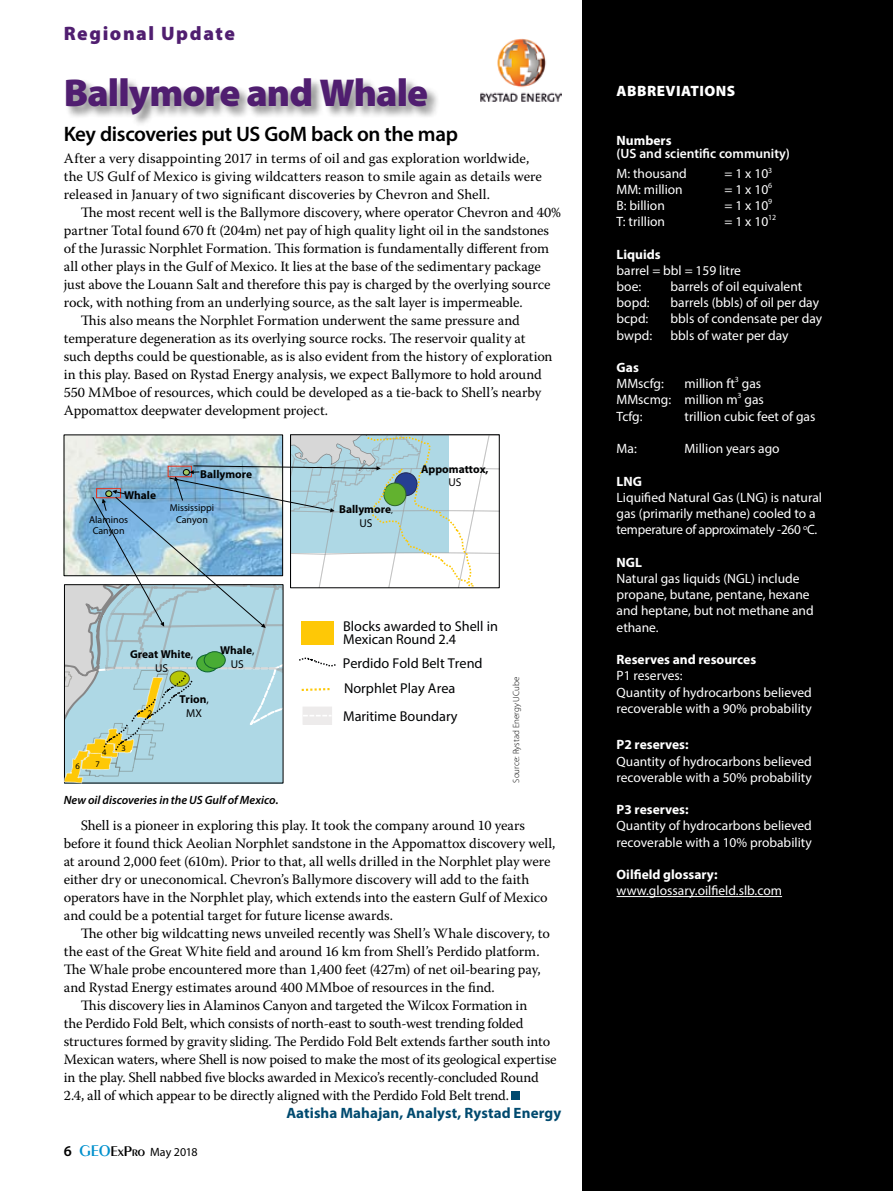
<style>
.page{position:relative;width:893px;height:1191px;background:#fff}
.page>*{position:absolute;margin:0;border:0;box-sizing:border-box;transform-origin:0 0}
.Title_01_24pt_BL{font:900 39px "Myriad Pro";letter-spacing:-.025em;color:#501e70}
.Subtitle_02_14pt_SB{font:600 21px "Myriad Pro";letter-spacing:-.02em;color:#000}
.Category_Header{font:900 19.5px "Myriad Pro";letter-spacing:.08em;color:#501e70}
.Author_Small_Byline{font:700 15px "Myriad Pro";letter-spacing:.005em;color:#004a6f}
.t1{font:900 15px "Myriad Pro";letter-spacing:.03em;color:#fff}
.Text{font:14.25px/18px "Warnock Pro";letter-spacing:-.01em;color:#000}
.Text_-_No_Indent{font:14.25px/18px "Warnock Pro";letter-spacing:.005em;color:#000}
.t2{font:14.25px/13.5px "Myriad Pro";color:#010203}
.t3{font:13.5px/16.2px "Myriad Pro";color:#fff}
.t4{font:700 13.5px "Myriad Pro";color:#fff}
.t5{font:600 13.5px/13.4px "Myriad Pro";color:#fff}
.t6{font:italic 600 12px "Myriad Pro";color:#000}
.t7{font:12px "Myriad Pro";letter-spacing:-.005em;color:#000}
.t8{font:700 11.4px/13.5px "Myriad Pro";color:#010203;text-align:center}
.t9{font:10.05px/11.4px "Myriad Pro";color:#010203;text-align:center}
.Photo_Credits{font:300 9px "Myriad Pro";letter-spacing:.01em;color:#000}
.t10{font:8.55px "Myriad Pro";color:#010203}
.s1{font-weight:400;font-size:8.55px}
.s2{font-weight:400}
.s3{font-weight:600;font-size:15px}
.s4{font-family:"Peignot";font-weight:600;font-size:16.5px;color:#0090cd}
.s5{font-family:"Peignot";font-weight:600;font-size:15px}
.s6{font-weight:700}
</style>
<div class="page">
<div style="left:583px;top:0;width:310px;height:1191px;background:#000"></div>
<hr style="left:617px;top:896px;width:165px;height:1px;background:#fff">
<div style="left:65px;top:77px;width:375px;height:50px;background:#000;opacity:.45"></div>
<img style="left:480px;top:38px;width:81px;height:64px">
<div style="left:512px;top:1091px;width:8px;height:8px;background:#004a6f"></div>
<svg style="left:63px;top:435px;width:436px;height:349px"></svg>
<p class="Category_Header" style="left:64px;top:22px;width:173px">Regional Update</p>
<p class="Title_01_24pt_BL" style="left:64px;top:70px;width:366px">Ballymore and Whale</p>
<p class="Subtitle_02_14pt_SB" style="left:64px;top:120px;width:396px">Key discoveries put US GoM back on the map</p>
<p class="Text_-_No_Indent" style="left:64px;top:149px;width:480px">After a very disappointing 2017 in terms of oil and gas exploration worldwide, the US Gulf of Mexico is giving wildcatters reason to smile again as details were released in January of two significant discoveries by Chevron and Shell.</p>
<p class="Text" style="left:64px;top:203px;width:499px;text-indent:17px">The most recent well is the Ballymore discovery, where operator Chevron and 40% partner Total found 670 ft (204m) net pay of high quality light oil in the sandstones of the Jurassic Norphlet Formation. This formation is fundamentally different from all other plays in the Gulf of Mexico. It lies at the base of the sedimentary package just above the Louann Salt and therefore this pay is charged by the overlying source rock, with nothing from an underlying source, as the salt layer is impermeable.</p>
<p class="Text" style="left:64px;top:311px;width:490px;text-indent:17px">This also means the Norphlet Formation underwent the same pressure and temperature degeneration as its overlying source rocks. The reservoir quality at such depths could be questionable, as is also evident from the history of exploration in this play. Based on Rystad Energy analysis, we expect Ballymore to hold around 550 MMboe of resources, which could be developed as a tie-back to Shell’s nearby Appomattox deepwater development project.</p>
<p class="t8" style="left:124px;top:488px;width:34px">Whale</p>
<p class="t9" style="left:89px;top:513px;width:40px">Alaminos<br>Canyon</p>
<p class="t8" style="left:200px;top:467px;width:53px">Ballymore</p>
<p class="t9" style="left:170px;top:502px;width:46px">Mississippi<br>Canyon</p>
<p class="t8" style="left:339px;top:502px;width:55px">Ballymore<span class="s1">,<br></span><span class="s2">US</span></p>
<p class="t8" style="left:421px;top:462px;width:69px">Appomattox,<br><span class="s2">US</span></p>
<p class="t8" style="left:130px;top:647px;width:65px">Great White<span class="s2">,<br>US</span></p>
<p class="t8" style="left:220px;top:643px;width:36px">Whale<span class="s2">,<br>US</span></p>
<p class="t10" style="left:102px;top:746px;width:6px">4</p>
<p class="t10" style="left:75px;top:760px;width:6px">6</p>
<p class="t10" style="left:96px;top:759px;width:6px">7</p>
<p class="t10" style="left:121px;top:742px;width:6px">3</p>
<p class="t10" style="left:148px;top:708px;width:6px">2</p>
<p class="t8" style="left:179px;top:692px;width:31px">Trion<span class="s2">,<br>MX</span></p>
<p class="t6" style="left:64px;top:792px;width:216px">New oil discoveries in the US Gulf of Mexico.</p>
<p class="t2" style="left:343px;top:619px;width:156px">Blocks awarded to Shell in<br>Mexican Round 2.4</p>
<p class="t2" style="left:343px;top:651px;width:141px;line-height:25px">Perdido Fold Belt Trend<br>Norphlet Play Area</p>
<p class="t2" style="left:343px;top:709px;width:116px">Maritime Boundary</p>
<p class="Photo_Credits" style="left:511px;top:782px;width:107px;rotate:-90deg">Source: Rystad Energy UCube</p>
<p class="Text" style="left:64px;top:815px;width:493px;text-indent:17px">Shell is a pioneer in exploring this play. It took the company around 10 years before it found thick Aeolian Norphlet sandstone in the Appomattox discovery well, at around 2,000 feet (610m). Prior to that, all wells drilled in the Norphlet play were either dry or uneconomical. Chevron’s Ballymore discovery will add to the faith operators have in the Norphlet play, which extends into the eastern Gulf of Mexico and could be a potential target for future license awards.</p>
<p class="Text" style="left:64px;top:923px;width:488px;text-indent:17px">The other big wildcatting news unveiled recently was Shell’s Whale discovery, to the east of the Great White field and around 16 km from Shell’s Perdido platform.<br>The Whale probe encountered more than 1,400 feet (427m) of net oil-bearing pay, and Rystad Energy estimates around 400 MMboe of resources in the find.</p>
<p class="Text" style="left:64px;top:995px;width:494px;text-indent:17px">This discovery lies in Alaminos Canyon and targeted the Wilcox Formation in<br>the Perdido Fold Belt, which consists of north-east to south-west trending folded structures formed by gravity sliding. The Perdido Fold Belt extends farther south into Mexican waters, where Shell is now poised to make the most of its geological expertise in the play. Shell nabbed five blocks awarded in Mexico’s recently-concluded Round 2.4, all of which appear to be directly aligned with the Perdido Fold Belt trend.</p>
<p class="Author_Small_Byline" style="left:286px;top:1102px;width:276px">Aatisha Mahajan, Analyst, Rystad Energy</p>
<p class="t7" style="left:64px;top:1144px;width:135px"><span class="s3">6</span> <span class="s4">GEO</span><span class="s5">ExPro</span> May 2018</p>
<p class="t1" style="left:617px;top:83px;width:120px">ABBREVIATIONS</p>
<p class="t5" style="left:617px;top:133px;width:175px"><span class="s6">Numbers<br></span>(US and scientific community)</p>
<p class="t3" style="left:617px;top:165px;width:72px">M: thousand</p>
<p class="t3" style="left:725px;top:165px;width:49px">= 1 x 10<sup>3</sup></p>
<p class="t3" style="left:617px;top:181px;width:68px">MM: million</p>
<p class="t3" style="left:725px;top:181px;width:49px">= 1 x 10<sup>6</sup></p>
<p class="t3" style="left:617px;top:197px;width:50px">B: billion</p>
<p class="t3" style="left:725px;top:197px;width:49px">= 1 x 10<sup>9</sup></p>
<p class="t3" style="left:617px;top:213px;width:50px">T: trillion</p>
<p class="t3" style="left:725px;top:213px;width:53px">= 1 x 10<sup>12</sup></p>
<p class="t4" style="left:617px;top:245px;width:46px">Liquids</p>
<p class="t3" style="left:617px;top:262px;width:126px">barrel = bbl = 159 litre</p>
<p class="t3" style="left:617px;top:278px;width:26px">boe:</p>
<p class="t3" style="left:671px;top:278px;width:133px">barrels of oil equivalent</p>
<p class="t3" style="left:617px;top:294px;width:35px">bopd:</p>
<p class="t3" style="left:671px;top:294px;width:150px">barrels (bbls) of oil per day</p>
<p class="t3" style="left:617px;top:310px;width:33px">bcpd:</p>
<p class="t3" style="left:671px;top:310px;width:153px">bbls of condensate per day</p>
<p class="t3" style="left:617px;top:327px;width:37px">bwpd:</p>
<p class="t3" style="left:671px;top:327px;width:119px">bbls of water per day</p>
<p class="t4" style="left:617px;top:358px;width:24px">Gas</p>
<p class="t3" style="left:617px;top:375px;width:49px">MMscfg:</p>
<p class="t3" style="left:685px;top:375px;width:78px">million ft<sup>3</sup> gas</p>
<p class="t3" style="left:617px;top:391px;width:149px">MMscmg: million m<sup>3</sup> gas</p>
<p class="t3" style="left:617px;top:408px;width:27px">Tcfg:</p>
<p class="t3" style="left:685px;top:408px;width:132px">trillion cubic feet of gas</p>
<p class="t3" style="left:617px;top:440px;width:22px">Ma:</p>
<p class="t3" style="left:685px;top:440px;width:97px">Million years ago</p>
<p class="t4" style="left:617px;top:472px;width:27px">LNG</p>
<p class="t3" style="left:617px;top:489px;width:207px">Liquified Natural Gas (LNG) is natural gas (primarily methane) cooled to a temperature of approximately -260 <sup>o</sup>C.</p>
<p class="t4" style="left:617px;top:553px;width:27px">NGL</p>
<p class="t3" style="left:617px;top:570px;width:199px">Natural gas liquids (NGL) include propane, butane, pentane, hexane and heptane, but not methane and ethane.</p>
<p class="t4" style="left:617px;top:651px;width:141px">Reserves and resources</p>
<p class="t3" style="left:617px;top:667px;width:197px">P1 reserves:<br>Quantity of hydrocarbons believed recoverable with a 90% probability</p>
<p class="t3" style="left:617px;top:736px;width:197px"><span class="s6">P2 reserves:<br></span>Quantity of hydrocarbons believed recoverable with a 50% probability</p>
<p class="t3" style="left:617px;top:801px;width:197px"><span class="s6">P3 reserves:<br></span>Quantity of hydrocarbons believed recoverable with a 10% probability</p>
<p class="t3" style="left:617px;top:866px;width:167px"><span class="s6">Oilfield glossary: </span>www.glossary.oilfield.slb.com</p>
</div>
